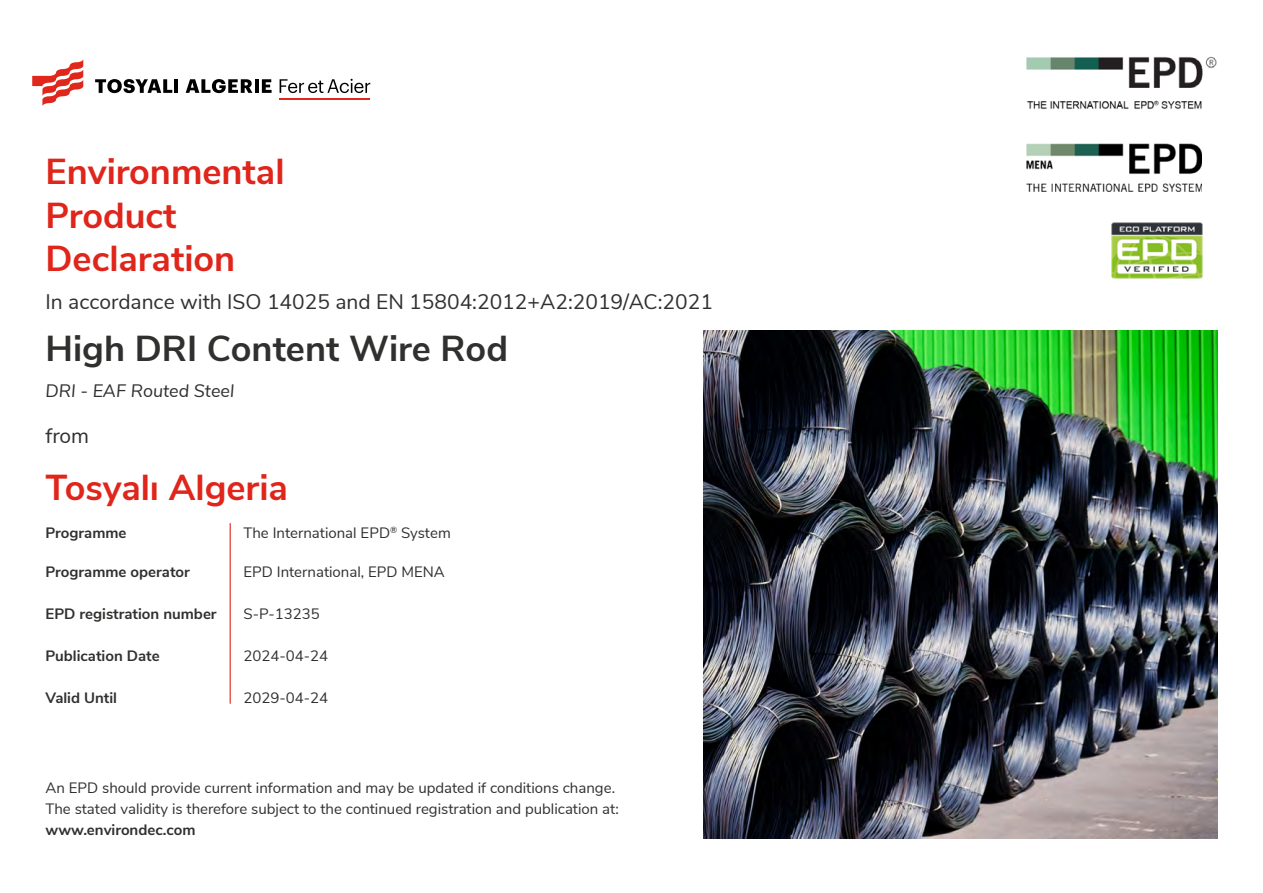
<style>
.page{position:relative;width:1263px;height:893px;background:#fff}
.page>*{position:absolute;margin:0;border:0;box-sizing:border-box;transform-origin:0 0}
.t1{font:700 36px/43.2px "Nunito Sans";color:#e0251b}
.t2{font:700 36px "Nunito Sans";color:#30302f}
.t3{font:21px "Nunito Sans";color:#30302f}
.t4{font:italic 18px "Nunito Sans";color:#30302f}
.t5{font:15px/21px "Nunito Sans";color:#30302f}
.t6{font:700 15px "Nunito Sans";color:#30302f}
</style>
<div class="page">
<img style="left:704px;top:330px;width:513px;height:509px">
<svg style="left:32px;top:60px;width:51px;height:46px"></svg>
<svg style="left:95px;top:79px;width:77px;height:14px"></svg>
<hr style="left:174px;top:79px;width:4px;height:14px;background:#000">
<hr style="left:255px;top:79px;width:4px;height:14px;background:#000">
<svg style="left:186px;top:79px;width:66px;height:14px"></svg>
<svg style="left:262px;top:79px;width:10px;height:14px"></svg>
<svg style="left:280px;top:79px;width:90px;height:14px"></svg>
<hr style="left:280px;top:99px;width:90px;height:1px;background:#df271c">
<img style="left:1026px;top:56px;width:191px;height:53px">
<img style="left:1027px;top:143px;width:175px;height:49px">
<img style="left:1111px;top:222px;width:91px;height:56px">
<hr style="left:230px;top:523px;width:1px;height:181px;background:#e0251b">
<h1 class="t1" style="left:45px;top:148px;width:241px">Environmental<br>Product<br>Declaration</h1>
<h2 class="t3" style="left:45px;top:286px;width:669px">In accordance with ISO 14025 and EN 15804:2012+A2:2019/AC:2021</h2>
<h1 class="t2" style="left:45px;top:322px;width:464px">High DRI Content Wire Rod</h1>
<p class="t4" style="left:45px;top:378px;width:190px">DRI - EAF Routed Steel</p>
<h2 class="t3" style="left:45px;top:421px;width:45px">from</h2>
<h1 class="t1" style="left:45px;top:464px;width:244px">Tosyalı Algeria</h1>
<p class="t6" style="left:45px;top:522px;width:83px">Programme</p>
<p class="t6" style="left:45px;top:561px;width:146px">Programme operator</p>
<p class="t6" style="left:45px;top:603px;width:173px">EPD registration number</p>
<p class="t6" style="left:45px;top:645px;width:116px">Publication Date</p>
<p class="t6" style="left:45px;top:687px;width:73px">Valid Until</p>
<p class="t5" style="left:243px;top:522px;width:209px">The International EPD<sup>®</sup> System</p>
<p class="t5" style="left:243px;top:561px;width:203px">EPD International, EPD MENA</p>
<p class="t5" style="left:243px;top:603px;width:78px">S-P-13235</p>
<p class="t5" style="left:243px;top:645px;width:86px">2024-04-24</p>
<p class="t5" style="left:243px;top:687px;width:86px">2029-04-24</p>
<p class="t5" style="left:45px;top:776px;width:575px">An EPD should provide current information and may be updated if conditions change.<br>The stated validity is therefore subject to the continued registration and publication at:</p>
<p class="t6" style="left:45px;top:819px;width:151px">www.environdec.com</p>
</div>
